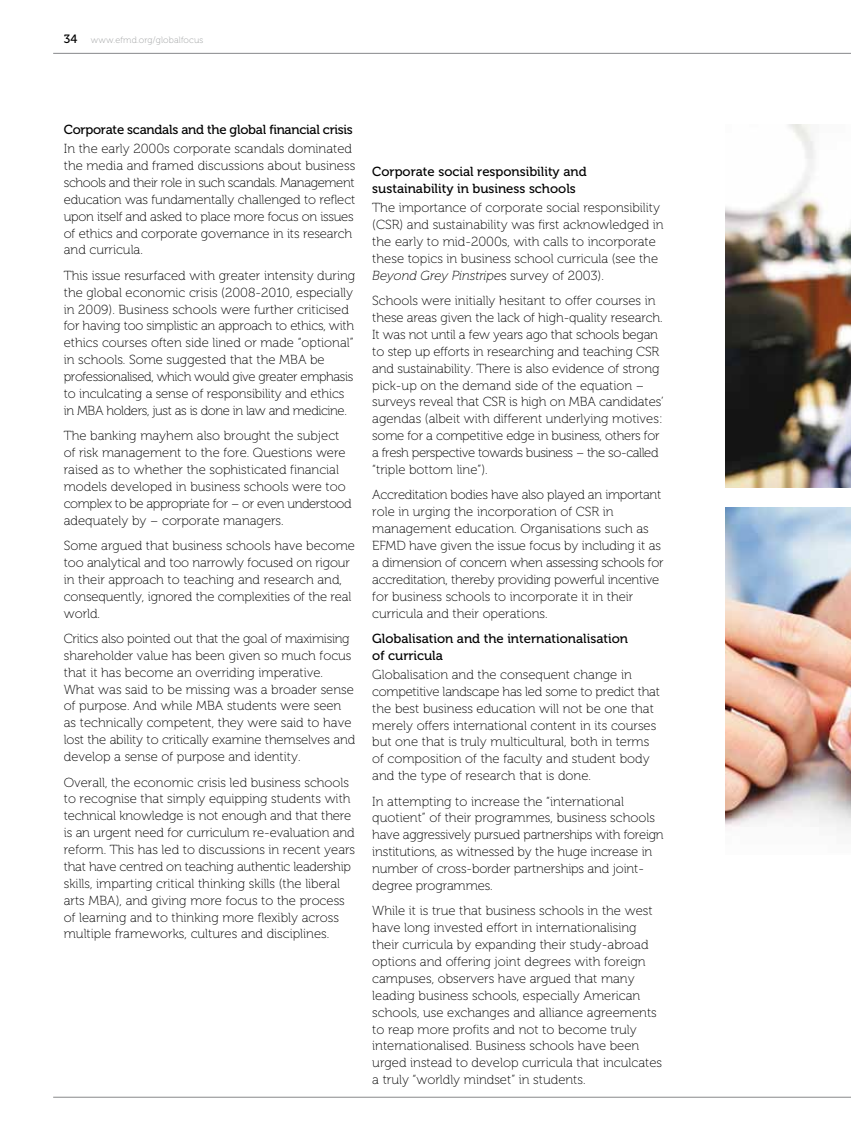
<style>
.page{position:relative;width:851px;height:1127px;background:#fff}
.page>*{position:absolute;margin:0;border:0;box-sizing:border-box;transform-origin:0 0}
.t1{font:13.2px/17px "Museo 100";color:#000}
.t2{font:13.2px/17px "Museo 500";color:#000}
.t3{font:13.2px "Museo 500";letter-spacing:-.02em;color:#000}
.t4{font:9px "Museo 100";letter-spacing:.02em;color:#9c9e9f}
.s1{font-family:"Museo 500";font-size:12px;color:#000}
.s2{font-style:italic}
</style>
<div class="page">
<hr style="left:53px;top:53px;width:797px;height:1px;background:#87888a">
<hr style="left:53px;top:1097px;width:797px;height:1px;background:#87888a">
<img style="left:725px;top:507px;width:125px;height:324px">
<img style="left:725px;top:125px;width:125px;height:363px">
<p class="t4" style="left:64px;top:35px;width:141px"><span class="s1">34</span> www.efmd.org/globalfocus</p>
<p class="t3" style="left:64px;top:122px;width:290px">Corporate scandals and the global financial crisis</p>
<p class="t1" style="left:64px;top:140px;width:293px">In the early 2000s corporate scandals dominated the media and framed discussions about business schools and their role in such scandals. Management education was fundamentally challenged to reflect upon itself and asked to place more focus on issues of ethics and corporate governance in its research and curricula.</p>
<p class="t1" style="left:64px;top:267px;width:293px">This issue resurfaced with greater intensity during the global economic crisis (2008-2010, especially in 2009). Business schools were further criticised for having too simplistic an approach to ethics, with ethics courses often side lined or made “optional” in schools. Some suggested that the MBA be professionalised, which would give greater emphasis to inculcating a sense of responsibility and ethics in MBA holders, just as is done in law and medicine.</p>
<p class="t1" style="left:64px;top:427px;width:289px">The banking mayhem also brought the subject of risk management to the fore. Questions were raised as to whether the sophisticated financial models developed in business schools were too complex to be appropriate for – or even understood adequately by – corporate managers.</p>
<p class="t1" style="left:64px;top:537px;width:293px">Some argued that business schools have become too analytical and too narrowly focused on rigour in their approach to teaching and research and, consequently, ignored the complexities of the real world.</p>
<p class="t1" style="left:64px;top:630px;width:293px">Critics also pointed out that the goal of maximising shareholder value has been given so much focus that it has become an overriding imperative.<br>What was said to be missing was a broader sense of purpose. And while MBA students were seen as technically competent, they were said to have lost the ability to critically examine themselves and develop a sense of purpose and identity.</p>
<p class="t1" style="left:64px;top:774px;width:293px">Overall, the economic crisis led business schools to recognise that simply equipping students with technical knowledge is not enough and that there is an urgent need for curriculum re-evaluation and reform. This has led to discussions in recent years that have centred on teaching authentic leadership skills, imparting critical thinking skills (the liberal arts MBA), and giving more focus to the process of learning and to thinking more flexibly across multiple frameworks, cultures and disciplines.</p>
<p class="t2" style="left:372px;top:164px;width:216px">Corporate social responsibility and sustainability in business schools</p>
<p class="t1" style="left:372px;top:200px;width:293px">The importance of corporate social responsibility (CSR) and sustainability was first acknowledged in the early to mid-2000s, with calls to incorporate these topics in business school curricula (see the <span class="s2">Beyond Grey Pinstripe</span>s survey of 2003).</p>
<p class="t1" style="left:372px;top:292px;width:293px">Schools were initially hesitant to offer courses in these areas given the lack of high-quality research.<br>It was not until a few years ago that schools began to step up efforts in researching and teaching CSR and sustainability. There is also evidence of strong pick-up on the demand side of the equation – surveys reveal that CSR is high on MBA candidates’ agendas (albeit with different underlying motives: some for a competitive edge in business, others for a fresh perspective towards business – the so-called “triple bottom line”).</p>
<p class="t1" style="left:372px;top:487px;width:292px">Accreditation bodies have also played an important role in urging the incorporation of CSR in management education. Organisations such as EFMD have given the issue focus by including it as a dimension of concern when assessing schools for accreditation, thereby providing powerful incentive for business schools to incorporate it in their curricula and their operations.</p>
<p class="t2" style="left:372px;top:630px;width:257px">Globalisation and the internationalisation of curricula</p>
<p class="t1" style="left:372px;top:666px;width:289px">Globalisation and the consequent change in competitive landscape has led some to predict that the best business education will not be one that merely offers international content in its courses but one that is truly multicultural, both in terms of composition of the faculty and student body and the type of research that is done.</p>
<p class="t1" style="left:372px;top:793px;width:293px">In attempting to increase the “international quotient” of their programmes, business schools have aggressively pursued partnerships with foreign institutions, as witnessed by the huge increase in number of cross-border partnerships and joint&shy;degree programmes.</p>
<p class="t1" style="left:372px;top:902px;width:291px">While it is true that business schools in the west have long invested effort in internationalising their curricula by expanding their study-abroad options and offering joint degrees with foreign campuses, observers have argued that many leading business schools, especially American schools, use exchanges and alliance agreements to reap more profits and not to become truly internationalised. Business schools have been urged instead to develop curricula that inculcates a truly “worldly mindset” in students.</p>
</div>
